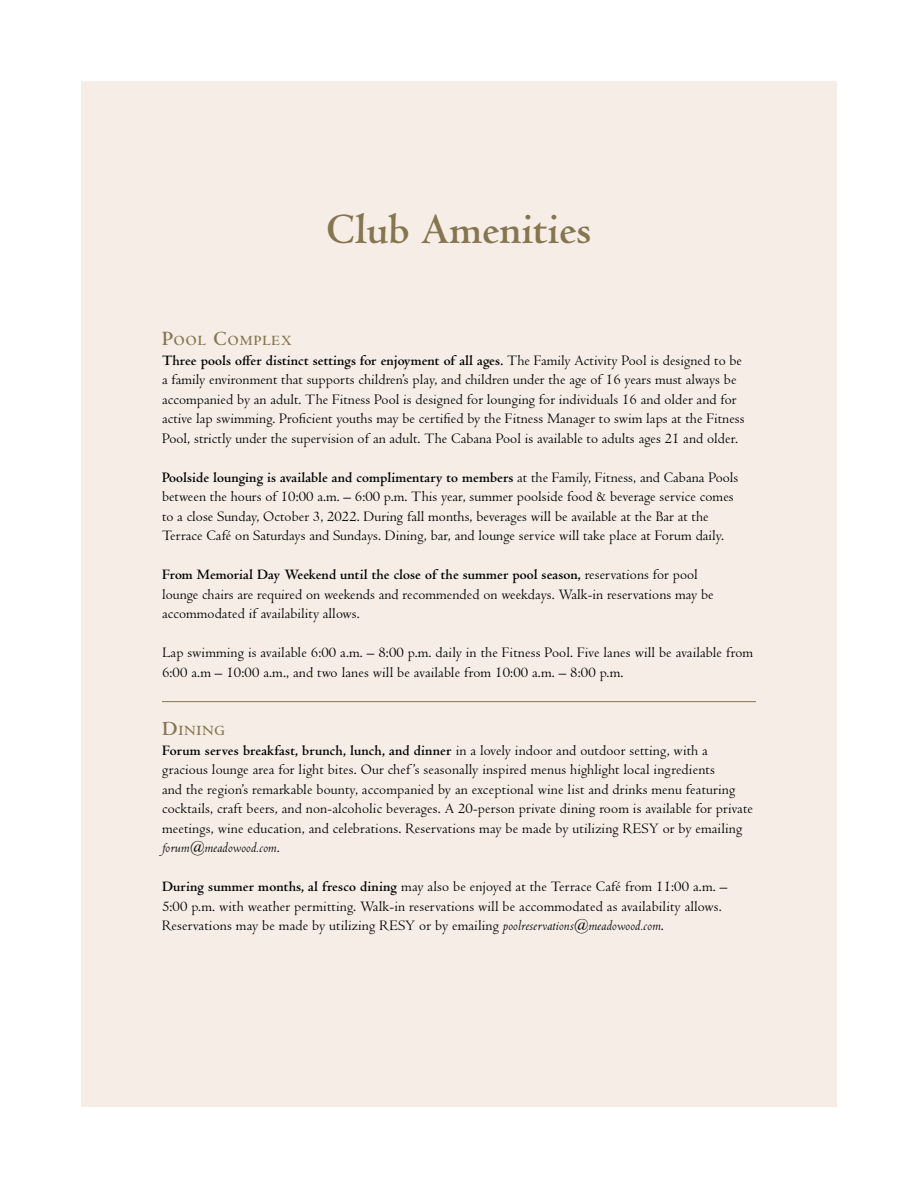
<style>
.page{position:relative;width:918px;height:1188px;background:#fff}
.page>*{position:absolute;margin:0;border:0;box-sizing:border-box;transform-origin:0 0}
.t1{font:700 45px "Centaur MT Pro";color:#857550}
.t2{font:15px/19.5px "Centaur MT Pro";letter-spacing:.01em;color:#000}
.t3{font:700 14.7px "Centaur MT Pro";letter-spacing:.07em;color:#857550}
.s1{font-size:21px}
.s2{font-weight:700}
.s3{font-style:italic}
</style>
<div class="page">
<div style="left:81px;top:81px;width:756px;height:1026px;background:#f6eee6"></div>
<hr style="left:162px;top:701px;width:594px;height:1px;background:#857550">
<h1 class="t1" style="left:327px;top:204px;width:266px">Club Amenities</h1>
<p class="t3" style="left:162px;top:333px;width:131px"><span class="s1">P</span>OOL <span class="s1">C</span>OMPLEX</p>
<p class="t2" style="left:162px;top:351px;width:584px"><span class="s2">Three pools offer distinct settings for enjoyment of all ages.</span> The Family Activity Pool is designed to be a family environment that supports children’s play, and children under the age of 16 years must always be accompanied by an adult. The Fitness Pool is designed for lounging for individuals 16 and older and for active lap swimming. Proficient youths may be certified by the Fitness Manager to swim laps at the Fitness Pool, strictly under the supervision of an adult. The Cabana Pool is available to adults ages 21 and older.</p>
<p class="t2" style="left:162px;top:468px;width:578px"><span class="s2">Poolside lounging is available and complimentary to members</span> at the Family, Fitness, and Cabana Pools between the hours of 10:00 a.m. – 6:00 p.m. This year, summer poolside food &amp; beverage service comes to a close Sunday, October 3, 2022. During fall months, beverages will be available at the Bar at the Terrace Café on Saturdays and Sundays. Dining, bar, and lounge service will take place at Forum daily.</p>
<p class="t2" style="left:162px;top:565px;width:553px"><span class="s2">From Memorial Day Weekend until the close of the summer pool season,</span> reservations for pool lounge chairs are required on weekends and recommended on weekdays. Walk-in reservations may be accommodated if availability allows.</p>
<p class="t2" style="left:162px;top:643px;width:591px">Lap swimming is available 6:00 a.m. – 8:00 p.m. daily in the Fitness Pool. Five lanes will be available from<br>6:00 a.m – 10:00 a.m., and two lanes will be available from 10:00 a.m. – 8:00 p.m.</p>
<p class="t3" style="left:162px;top:723px;width:64px"><span class="s1">D</span>INING</p>
<p class="t2" style="left:162px;top:741px;width:593px"><span class="s2">Forum serves breakfast, brunch, lunch, and dinner</span> in a lovely indoor and outdoor setting, with a gracious lounge area for light bites. Our chef’s seasonally inspired menus highlight local ingredients<br>and the region’s remarkable bounty, accompanied by an exceptional wine list and drinks menu featuring cocktails, craft beers, and non-alcoholic beverages. A 20-person private dining room is available for private meetings, wine education, and celebrations. Reservations may be made by utilizing RESY or by emailing <span class="s3">forum@meadowood.com</span>.</p>
<p class="t2" style="left:162px;top:877px;width:567px"><span class="s2">During summer months, al fresco dining</span> may also be enjoyed at the Terrace Café from 11:00 a.m. –<br>5:00 p.m. with weather permitting. Walk-in reservations will be accommodated as availability allows.<br>Reservations may be made by utilizing RESY or by emailing <span class="s3">poolreservations@meadowood.com</span>.</p>
</div>
